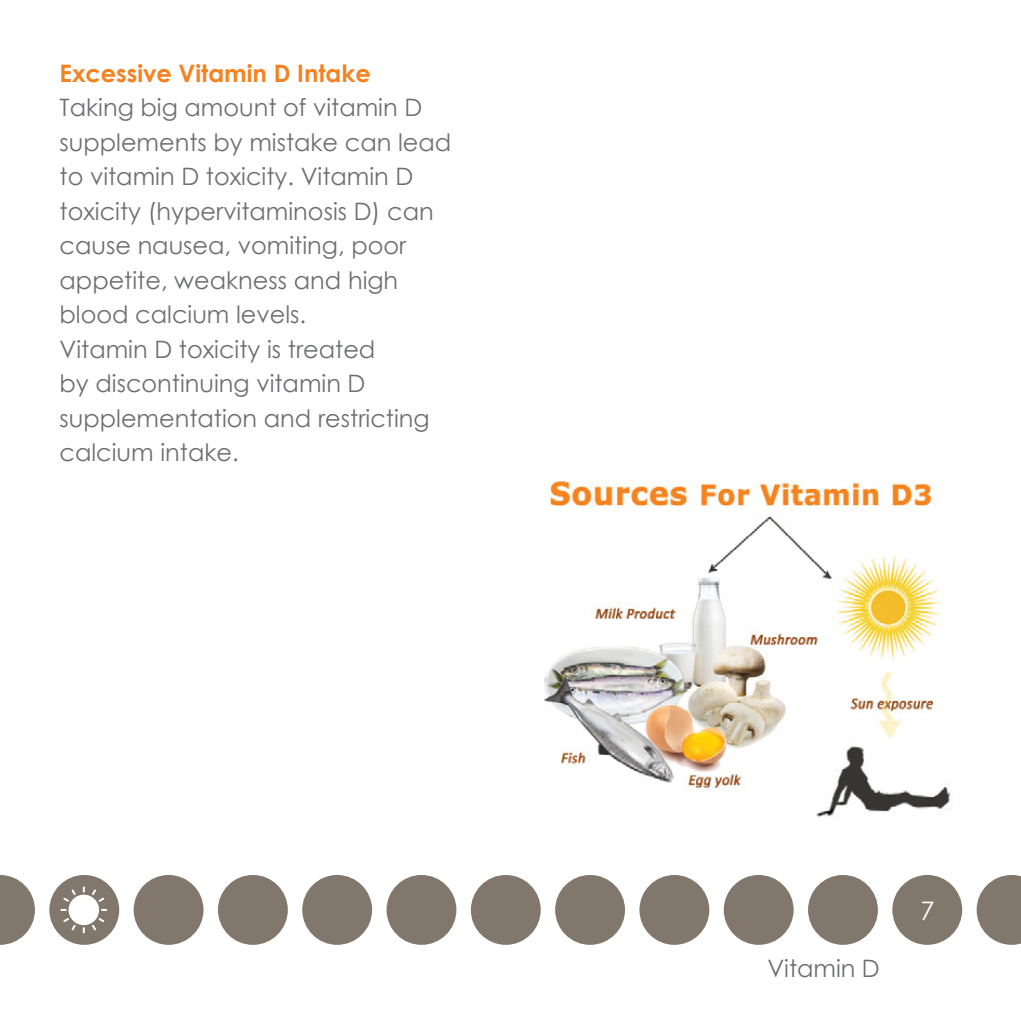
<style>
.page{position:relative;width:1021px;height:1021px;background:#fff}
.page>*{position:absolute;margin:0;border:0;box-sizing:border-box;transform-origin:0 0}
.t1{font:25.5px "Century Gothic";color:#fff}
.t2{font:24px/34.5px "Century Gothic";color:#6d6e71}
.t3{font:700 24px "Century Gothic";color:#f58220}
</style>
<div class="page">
<svg style="left:0;top:875px;width:35px;height:69px"></svg>
<div style="left:49px;top:875px;width:70px;height:69px;background:#82776c;border-radius:50%"></div>
<div style="left:134px;top:875px;width:69px;height:69px;background:#82776c;border-radius:50%"></div>
<div style="left:218px;top:875px;width:70px;height:69px;background:#82776c;border-radius:50%"></div>
<div style="left:302px;top:875px;width:70px;height:69px;background:#82776c;border-radius:50%"></div>
<div style="left:386px;top:875px;width:70px;height:69px;background:#82776c;border-radius:50%"></div>
<div style="left:471px;top:875px;width:69px;height:69px;background:#82776c;border-radius:50%"></div>
<div style="left:555px;top:875px;width:70px;height:69px;background:#82776c;border-radius:50%"></div>
<div style="left:639px;top:875px;width:70px;height:69px;background:#82776c;border-radius:50%"></div>
<div style="left:723px;top:875px;width:70px;height:69px;background:#82776c;border-radius:50%"></div>
<div style="left:808px;top:875px;width:69px;height:69px;background:#82776c;border-radius:50%"></div>
<div style="left:892px;top:875px;width:70px;height:69px;background:#82776c;border-radius:50%"></div>
<svg style="left:976px;top:875px;width:44px;height:69px"></svg>
<div style="left:69px;top:894px;width:30px;height:31px;background:#fff;border-radius:50%"></div>
<svg style="left:83px;top:886px;width:2px;height:6px"></svg>
<svg style="left:83px;top:927px;width:2px;height:6px"></svg>
<svg style="left:63px;top:889px;width:13px;height:12px"></svg>
<svg style="left:92px;top:917px;width:12px;height:13px"></svg>
<svg style="left:63px;top:917px;width:13px;height:13px"></svg>
<svg style="left:92px;top:889px;width:12px;height:12px"></svg>
<img style="left:544px;top:480px;width:408px;height:337px">
<p class="t3" style="left:60px;top:55px;width:313px">Excessive Vitamin D Intake</p>
<p class="t2" style="left:60px;top:90px;width:393px">Taking big amount of vitamin D supplements by mistake can lead to vitamin D toxicity. Vitamin D toxicity (hypervitaminosis D) can cause nausea, vomiting, poor appetite, weakness and high blood calcium levels.<br>Vitamin D toxicity is treated<br>by discontinuing vitamin D supplementation and restricting calcium intake.</p>
<p class="t2" style="left:767px;top:951px;width:114px">Vitamin D</p>
<p class="t1" style="left:920px;top:892px;width:16px">7</p>
</div>
